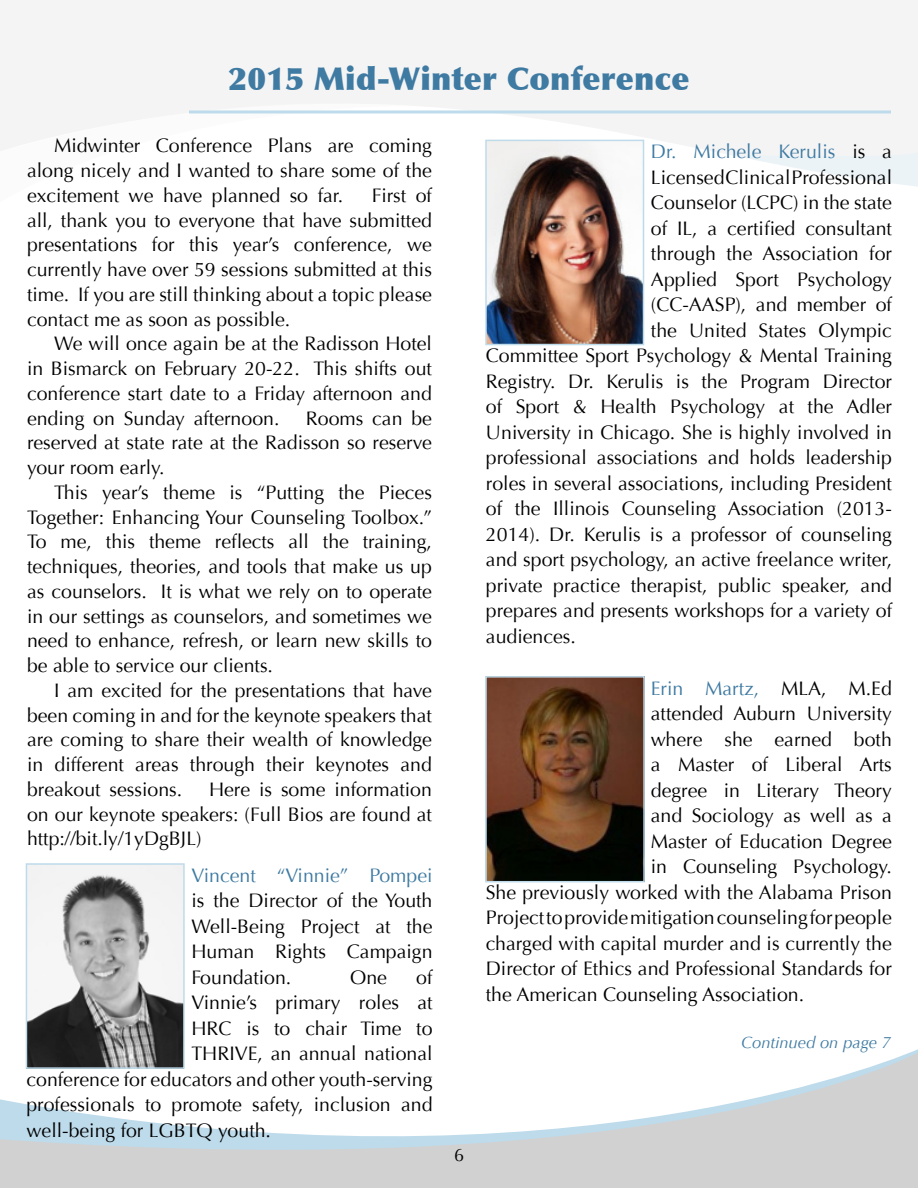
<style>
.page{position:relative;width:918px;height:1188px;background:#fff}
.page>*{position:absolute;margin:0;border:0;box-sizing:border-box;transform-origin:0 0}
.t1{font:900 31.5px "Optima";letter-spacing:.01em;color:#3e7aa2}
.t2{font:19.5px/24.8px "Optima";color:#000;text-align:justify}
.t3{font:19.5px "Optima";color:#3e7aa2}
.t4{font:18px "Optima";color:#000}
.t5{font:italic 16.5px "Optima";color:#3e7aa2}
.s1{color:#000}
</style>
<div class="page">
<svg style="left:0;top:0;width:918px;height:187px;fill:#f4f4f4"></svg>
<svg style="left:0;top:101px;width:405px;height:86px"></svg>
<svg style="left:726px;top:150px;width:192px;height:37px"></svg>
<svg style="left:0;top:1053px;width:918px;height:135px"></svg>
<hr style="left:189px;top:110px;width:702px;height:3px;background:#bedbeb">
<img style="left:29px;top:866px;width:153px;height:200px">
<div style="left:26px;top:863px;width:159px;height:206px;border:2px solid #bedbeb"></div>
<img style="left:488px;top:143px;width:153px;height:199px">
<div style="left:485px;top:140px;width:159px;height:205px;border:2px solid #bedbeb"></div>
<img style="left:488px;top:679px;width:154px;height:200px">
<div style="left:485px;top:676px;width:160px;height:206px;border:2px solid #bedbeb"></div>
<h1 class="t1" style="left:228px;top:59px;width:463px">2015 Mid-Winter Conference</h1>
<p class="t2" style="left:27px;top:134px;width:406px;text-indent:27px">Midwinter Conference Plans are coming along nicely and I wanted to share some of the excitement we have planned so far.</p>
<p class="t2" style="left:27px;top:183px;width:407px;text-indent:345px">First of all, thank you to everyone that have submitted presentations for this year’s conference, we currently have over 59 sessions submitted at this time. If you are still thinking about a topic please contact me as soon as possible.</p>
<p class="t2" style="left:27px;top:332px;width:407px;text-indent:27px">We will once again be at the Radisson Hotel in Bismarck on February 20-22. This shifts out conference start date to a Friday afternoon and ending on Sunday afternoon.</p>
<p class="t2" style="left:27px;top:406px;width:406px;text-indent:279px">Rooms can be reserved at state rate at the Radisson so reserve your room early.</p>
<p class="t2" style="left:27px;top:480px;width:407px;text-indent:27px">This year’s theme is “Putting the Pieces Together: Enhancing Your Counseling Toolbox.” To me, this theme reflects all the training, techniques, theories, and tools that make us up as counselors. It is what we rely on to operate in our settings as counselors, and sometimes we need to enhance, refresh, or learn new skills to be able to service our clients.</p>
<p class="t2" style="left:27px;top:678px;width:407px;text-indent:27px">I am excited for the presentations that have been coming in and for the keynote speakers that are coming to share their wealth of knowledge in different areas through their keynotes and breakout sessions.</p>
<p class="t2" style="left:27px;top:777px;width:406px;text-indent:182px">Here is some information on our keynote speakers: (Full Bios are found at http://bit.ly/1yDgBJL)</p>
<p class="t3" style="left:191px;top:864px;width:243px">Vincent “Vinnie” Pompei</p>
<p class="t2" style="left:191px;top:888px;width:243px;line-height:25.5px">is the Director of the Youth Well-Being Project at the Human Rights Campaign Foundation.</p>
<p class="t2" style="left:350px;top:965px;width:38px">One</p>
<p class="t2" style="left:416px;top:965px;width:18px">of</p>
<p class="t2" style="left:191px;top:991px;width:243px">Vinnie’s primary roles at</p>
<p class="t2" style="left:191px;top:1016px;width:243px">HRC is to chair Time to</p>
<p class="t2" style="left:191px;top:1042px;width:243px">THRIVE, an annual national</p>
<p class="t2" style="left:26px;top:1067px;width:408px">conference for educators and other youth-serving</p>
<p class="t2" style="left:26px;top:1093px;width:408px">professionals to promote safety, inclusion and</p>
<p class="t2" style="left:26px;top:1118px;width:246px">well-being for LGBTQ youth.</p>
<p class="t4" style="left:454px;top:1145px;width:12px">6</p>
<p class="t3" style="left:651px;top:140px;width:243px">Dr. Michele Kerulis <span class="s1">is a</span></p>
<p class="t2" style="left:651px;top:165px;width:243px">Licensed Clinical Professional</p>
<p class="t2" style="left:651px;top:191px;width:243px">Counselor (LCPC) in the state</p>
<p class="t2" style="left:651px;top:216px;width:243px">of IL, a certified consultant</p>
<p class="t2" style="left:651px;top:242px;width:243px">through the Association for</p>
<p class="t2" style="left:651px;top:267px;width:243px">Applied Sport Psychology</p>
<p class="t2" style="left:651px;top:293px;width:243px">(CC-AASP), and member of</p>
<p class="t2" style="left:651px;top:318px;width:243px">the United States Olympic</p>
<p class="t2" style="left:486px;top:344px;width:408px">Committee Sport Psychology &amp; Mental Training</p>
<p class="t2" style="left:486px;top:369px;width:408px">Registry. Dr. Kerulis is the Program Director</p>
<p class="t2" style="left:486px;top:395px;width:408px">of Sport &amp; Health Psychology at the Adler</p>
<p class="t2" style="left:486px;top:420px;width:408px">University in Chicago. She is highly involved in</p>
<p class="t2" style="left:486px;top:446px;width:408px">professional associations and holds leadership</p>
<p class="t2" style="left:486px;top:471px;width:408px">roles in several associations, including President</p>
<p class="t2" style="left:486px;top:497px;width:408px">of the Illinois Counseling Association (2013-</p>
<p class="t2" style="left:486px;top:522px;width:408px">2014). Dr. Kerulis is a professor of counseling</p>
<p class="t2" style="left:486px;top:548px;width:408px">and sport psychology, an active freelance writer,</p>
<p class="t2" style="left:486px;top:573px;width:408px">private practice therapist, public speaker, and</p>
<p class="t2" style="left:486px;top:599px;width:408px">prepares and presents workshops for a variety of</p>
<p class="t2" style="left:486px;top:624px;width:91px">audiences.</p>
<p class="t3" style="left:651px;top:677px;width:243px">Erin Martz, <span class="s1">MLA, M.Ed</span></p>
<p class="t2" style="left:651px;top:702px;width:243px">attended Auburn University</p>
<p class="t2" style="left:651px;top:727px;width:243px">where she earned both</p>
<p class="t2" style="left:651px;top:753px;width:243px">a Master of Liberal Arts</p>
<p class="t2" style="left:651px;top:778px;width:243px">degree in Literary Theory</p>
<p class="t2" style="left:651px;top:804px;width:243px">and Sociology as well as a</p>
<p class="t2" style="left:651px;top:829px;width:243px">Master of Education Degree</p>
<p class="t2" style="left:651px;top:855px;width:243px">in Counseling Psychology.</p>
<p class="t2" style="left:486px;top:880px;width:408px">She previously worked with the Alabama Prison</p>
<p class="t2" style="left:486px;top:906px;width:408px">Project to provide mitigation counseling for people</p>
<p class="t2" style="left:486px;top:931px;width:408px">charged with capital murder and is currently the</p>
<p class="t2" style="left:486px;top:957px;width:408px">Director of Ethics and Professional Standards for</p>
<p class="t2" style="left:486px;top:982px;width:320px">the American Counseling Association.</p>
<p class="t5" style="left:741px;top:1033px;width:151px">Continued on page 7</p>
</div>
